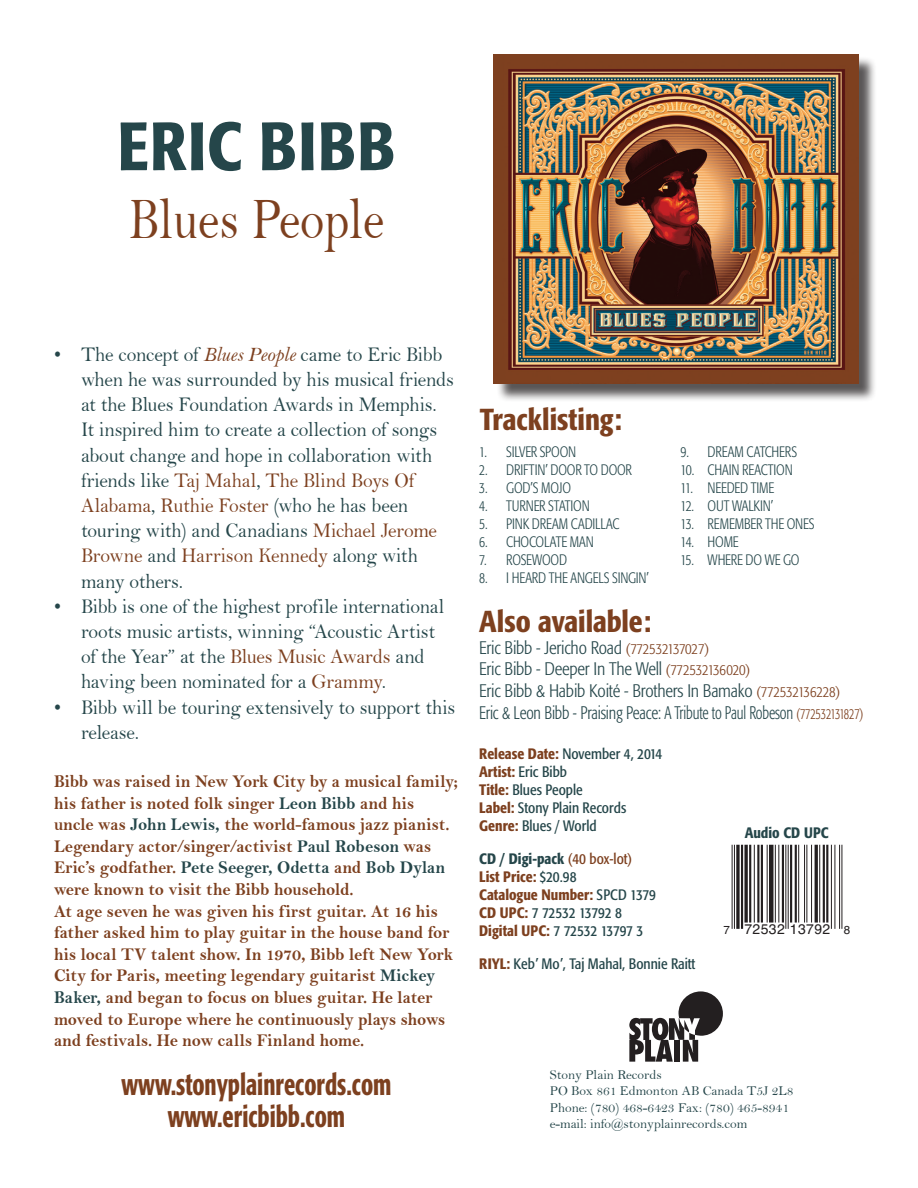
<style>
.page{position:relative;width:918px;height:1188px;background:#fff}
.page>*{position:absolute;margin:0;border:0;box-sizing:border-box;transform-origin:0 0}
.t1{font:500 condensed 67.5px "Formata";letter-spacing:.02em;color:#25464a}
.t2{font:59.4px "Bell";color:#7d401f;scale:.83 1}
.t3{font:500 condensed 30px "Formata";color:#7d401f;scale:.81 1}
.t4{font:500 condensed 30px "Formata";color:#7d401f}
.t5{font:21px/25.2px "Bell";letter-spacing:-.015em;color:#25464a;scale:.94 1}
.t6{font:18px/21.6px "Bell MT Bold";color:#7d401f;scale:.95 1}
.t7{font:300 condensed 18px "Formata";letter-spacing:-.01em;color:#25464a}
.t8{font:300 condensed 18px "Formata";letter-spacing:-.01em;color:#25464a;scale:.9 1}
.t9{font:300 condensed 15px "Formata";letter-spacing:-.01em;color:#25464a;scale:.92 1}
.t10{font:condensed 15px "Formata";color:#25464a}
.t11{font:500 condensed 15px "Formata";color:#7d401f}
.t12{font:500 condensed 15px "Formata";color:#25464a}
.t13{font:condensed 15px "Formata";letter-spacing:-.02em;color:#25464a}
.t14{font:13.95px "Helvetica";letter-spacing:.025em;color:#231f20}
.t15{font:13.5px "Bell";color:#25464a}
.s1{font-family:"Bell MT Italic";color:#7d401f}
.s2{color:#7d401f}
.s3{color:#25464a}
.s4{font-size:15px;color:#7d401f}
.s5{font-weight:500;color:#7d401f}
.s6{font-weight:400;color:#7d401f}
.s7{font-weight:400;color:#25464a}
.s8{font-size:11.7px}
</style>
<div class="page">
<div style="left:496px;top:56px;width:381px;height:346px;background:#231f20;opacity:.75"></div>
<img style="left:494px;top:54px;width:365px;height:330px">
<hr style="left:732px;top:845px;width:1px;height:84px;background:#231f20">
<hr style="left:734px;top:845px;width:1px;height:84px;background:#231f20">
<svg style="left:736px;top:845px;width:4px;height:84px"></svg>
<hr style="left:741px;top:845px;width:2px;height:84px;background:#231f20">
<svg style="left:744px;top:845px;width:4px;height:78px"></svg>
<hr style="left:749px;top:845px;width:2px;height:78px;background:#231f20">
<hr style="left:754px;top:845px;width:1px;height:78px;background:#231f20">
<hr style="left:757px;top:845px;width:2px;height:78px;background:#231f20">
<hr style="left:761px;top:845px;width:2px;height:78px;background:#231f20">
<hr style="left:767px;top:845px;width:1px;height:78px;background:#231f20">
<hr style="left:769px;top:845px;width:4px;height:78px;background:#231f20">
<hr style="left:775px;top:845px;width:1px;height:78px;background:#231f20">
<hr style="left:778px;top:845px;width:1px;height:78px;background:#231f20">
<hr style="left:782px;top:845px;width:2px;height:78px;background:#231f20">
<hr style="left:785px;top:845px;width:1px;height:84px;background:#231f20">
<hr style="left:788px;top:845px;width:1px;height:84px;background:#231f20">
<hr style="left:790px;top:845px;width:2px;height:78px;background:#231f20">
<hr style="left:795px;top:845px;width:2px;height:78px;background:#231f20">
<hr style="left:798px;top:845px;width:1px;height:78px;background:#231f20">
<hr style="left:804px;top:845px;width:1px;height:78px;background:#231f20">
<hr style="left:806px;top:845px;width:1px;height:78px;background:#231f20">
<hr style="left:811px;top:845px;width:1px;height:78px;background:#231f20">
<hr style="left:815px;top:845px;width:3px;height:78px;background:#231f20">
<hr style="left:819px;top:845px;width:1px;height:78px;background:#231f20">
<hr style="left:823px;top:845px;width:2px;height:78px;background:#231f20">
<hr style="left:826px;top:845px;width:2px;height:78px;background:#231f20">
<hr style="left:831px;top:845px;width:1px;height:84px;background:#231f20">
<hr style="left:834px;top:845px;width:1px;height:84px;background:#231f20">
<hr style="left:839px;top:845px;width:1px;height:84px;background:#231f20">
<hr style="left:841px;top:845px;width:1px;height:84px;background:#231f20">
<svg style="left:629px;top:991px;width:94px;height:71px"></svg>
<p class="t1" style="left:118px;top:105px;width:279px">ERIC BIBB</p>
<p class="t2" style="left:129px;top:183px;width:309px">Blues People</p>
<p class="t5" style="left:81px;top:341px;width:398px;text-indent:-27px">• The concept of <span class="s1">Blues People</span> came to Eric Bibb when he was surrounded by his musical friends at the Blues Foundation Awards in Memphis.<br>It inspired him to create a collection of songs about change and hope in collaboration with friends like <span class="s2">Taj Mahal</span>, <span class="s2">The Blind Boys Of Alabama</span>, <span class="s2">Ruthie Foster</span> (who he has been touring with) and Canadians <span class="s2">Michael Jerome Browne</span> and <span class="s2">Harrison Kennedy</span> along with many others.</p>
<p class="t5" style="left:81px;top:593px;width:388px;text-indent:-27px">• Bibb is one of the highest profile international roots music artists, winning “Acoustic Artist of the Year” at the <span class="s2">Blues Music Awards</span> and having been nominated for a <span class="s2">Grammy</span>.</p>
<p class="t5" style="left:81px;top:694px;width:400px;text-indent:-27px">• Bibb will be touring extensively to support this release.</p>
<p class="t6" style="left:54px;top:770px;width:427px">Bibb was raised in New York City by a musical family; his father is noted folk singer <span class="s3">Leon Bibb</span> and his uncle was <span class="s3">John Lewis,</span> the world-famous jazz pianist.<br>Legendary actor/singer/activist <span class="s3">Paul Robeson</span> was Eric’s godfather. <span class="s3">Pete Seeger, Odetta</span> and <span class="s3">Bob Dylan </span>were known to visit the Bibb household.</p>
<p class="t6" style="left:54px;top:900px;width:422px">At age seven he was given his first guitar. At 16 his father asked him to play guitar in the house band for his local TV talent show. In 1970, Bibb left New York City for Paris, meeting legendary guitarist <span class="s3">Mickey Baker,</span> and began to focus on blues guitar. He later moved to Europe where he continuously plays shows and festivals. He now calls Finland home.</p>
<p class="t3" style="left:122px;top:1067px;width:335px">www.stonyplainrecords.com</p>
<p class="t3" style="left:168px;top:1098px;width:220px">www.ericbibb.com</p>
<p class="t4" style="left:480px;top:401px;width:144px">Tracklisting:</p>
<p class="t9" style="left:479px;top:443px;width:107px">1. SILVER SPOON</p>
<p class="t9" style="left:479px;top:461px;width:167px">2. DRIFTIN’ DOOR TO DOOR</p>
<p class="t9" style="left:479px;top:479px;width:101px">3. GOD’S MOJO</p>
<p class="t9" style="left:479px;top:497px;width:122px">4. TURNER STATION</p>
<p class="t9" style="left:479px;top:515px;width:154px">5. PINK DREAM CADILLAC</p>
<p class="t9" style="left:479px;top:533px;width:126px">6. CHOCOLATE MAN</p>
<p class="t9" style="left:479px;top:551px;width:97px">7. ROSEWOOD</p>
<p class="t9" style="left:479px;top:569px;width:186px">8. I HEARD THE ANGELS SINGIN’</p>
<p class="t9" style="left:681px;top:443px;width:128px">9. DREAM CATCHERS</p>
<p class="t9" style="left:681px;top:461px;width:123px">10. CHAIN REACTION</p>
<p class="t9" style="left:681px;top:479px;width:103px">11. NEEDED TIME</p>
<p class="t9" style="left:681px;top:497px;width:102px">12. OUT WALKIN’</p>
<p class="t9" style="left:681px;top:515px;width:147px">13. REMEMBER THE ONES</p>
<p class="t9" style="left:681px;top:533px;width:65px">14. HOME</p>
<p class="t9" style="left:681px;top:551px;width:131px">15. WHERE DO WE GO</p>
<p class="t4" style="left:479px;top:603px;width:174px">Also available:</p>
<p class="t7" style="left:479px;top:637px;width:231px">Eric Bibb - Jericho Road <span class="s4">(772532137027)</span></p>
<p class="t7" style="left:479px;top:659px;width:272px">Eric Bibb - Deeper In The Well <span class="s4">(772532136020)</span></p>
<p class="t7" style="left:479px;top:680px;width:363px">Eric Bibb &amp; Habib Koité - Brothers In Bamako <span class="s4">(772532136228)</span></p>
<p class="t8" style="left:479px;top:702px;width:428px">Eric &amp; Leon Bibb - Praising Peace: A Tribute to Paul Robeson <span class="s4">(772532131827)</span></p>
<p class="t10" style="left:479px;top:745px;width:185px"><span class="s5">Release Date:</span> November 4, 2014</p>
<p class="t10" style="left:479px;top:763px;width:89px"><span class="s5">Artist:</span> Eric Bibb</p>
<p class="t10" style="left:479px;top:781px;width:105px"><span class="s5">Title:</span> Blues People</p>
<p class="t10" style="left:479px;top:799px;width:149px"><span class="s5">Label:</span> Stony Plain Records</p>
<p class="t10" style="left:479px;top:817px;width:119px"><span class="s5">Genre:</span> Blues / World</p>
<p class="t12" style="left:479px;top:849px;width:155px">CD / Digi-pack <span class="s6">(40 box-lot)</span></p>
<p class="t11" style="left:479px;top:867px;width:99px">List Price: <span class="s7">$20.98</span></p>
<p class="t11" style="left:479px;top:885px;width:178px">Catalogue Number: <span class="s7">SPCD 1379</span></p>
<p class="t10" style="left:479px;top:904px;width:144px"><span class="s5">CD UPC:</span> 7 72532 13792 8</p>
<p class="t13" style="left:479px;top:922px;width:166px"><span class="s5">Digital UPC:</span> 7 72532 13797 3</p>
<p class="t10" style="left:479px;top:955px;width:218px"><span class="s5">RIYL:</span> Keb’ Mo’, Taj Mahal, Bonnie Raitt</p>
<p class="t12" style="left:745px;top:824px;width:86px">Audio CD UPC</p>
<p class="t14" style="left:723px;top:917px;width:128px"><span class="s8">7</span> 72532 13792 <span class="s8">8</span></p>
<p class="t15" style="left:550px;top:1067px;width:113px">Stony Plain Records</p>
<p class="t15" style="left:550px;top:1083px;width:245px">PO Box 861 Edmonton AB Canada T5J 2L8</p>
<p class="t15" style="left:550px;top:1099px;width:241px">Phone: (780) 468-6423 Fax: (780) 465-8941</p>
<p class="t15" style="left:550px;top:1115px;width:199px">e-mail: info@stonyplainrecords.com</p>
</div>
